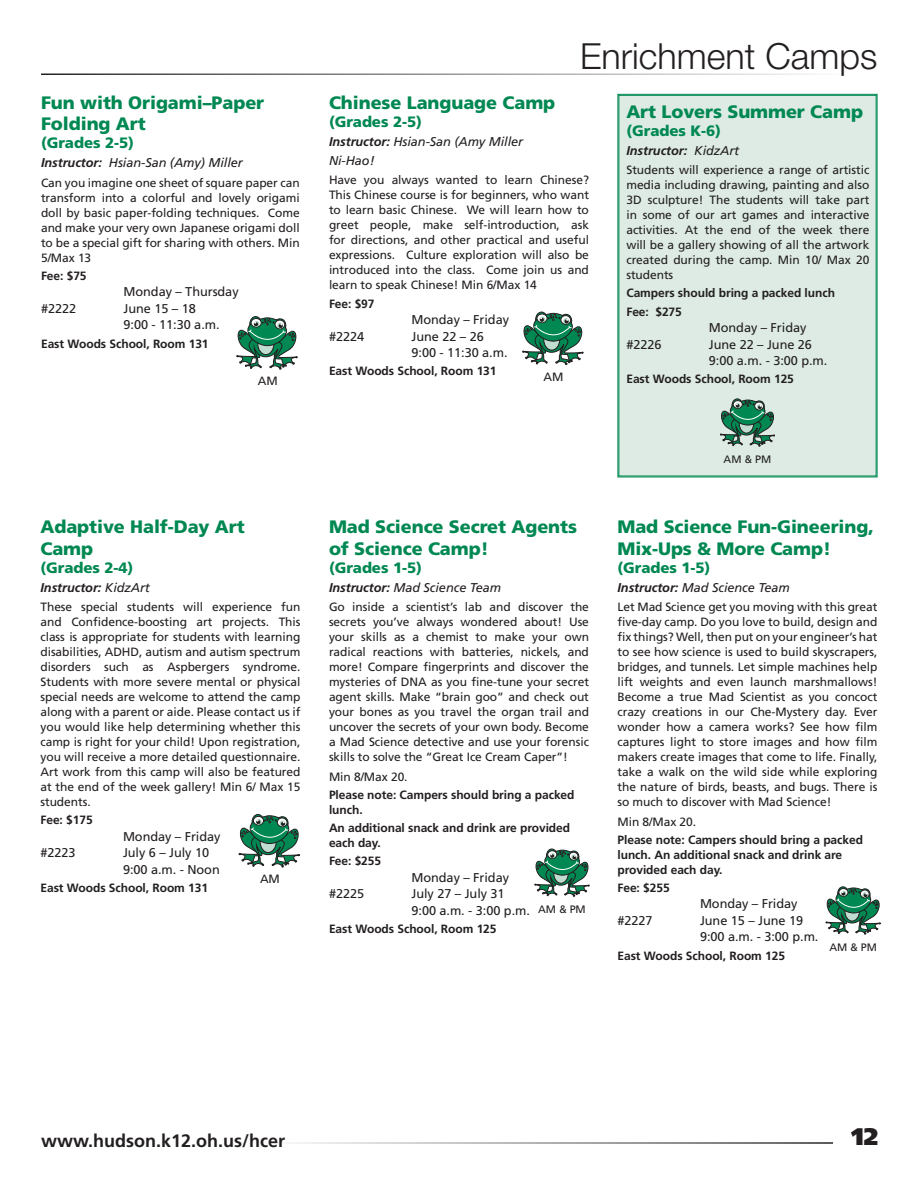
<style>
.page{position:relative;width:918px;height:1188px;background:#fff}
.page>*{position:absolute;margin:0;border:0;box-sizing:border-box;transform-origin:0 0}
.t1{font:300 36px "Helvetica Neue";color:#231f20}
.t2{font:900 24px "Frutiger";color:#231f20}
.t3{font:900 18px/21.6px "Frutiger";letter-spacing:-.005em;color:#008852}
.t4{font:700 18px "Frutiger";color:#231f20}
.t5{font:900 15px "Frutiger";letter-spacing:-.005em;color:#008852}
.t6{font:12.75px/16.5px "Frutiger";letter-spacing:-.005em;color:#231f20}
.t7{font:italic 12.75px/19.4px "Frutiger";letter-spacing:-.005em;color:#231f20}
.t8{font:italic 700 12.75px "Frutiger";letter-spacing:-.005em;color:#231f20}
.t9{font:12px/15px "Frutiger";letter-spacing:-.005em;color:#231f20;text-align:justify}
.t10{font:700 12px/15px "Frutiger";letter-spacing:-.005em;color:#231f20}
.t11{font:10.8px "Frutiger";letter-spacing:-.005em;color:#231f20}
.s1{font-weight:700}
.s2{font-weight:400}
</style>
<div class="page">
<div style="left:617px;top:94px;width:261px;height:384px;background:#ddebe4"></div>
<div style="left:732px;top:399px;width:11px;height:14px;border:1px solid #231f20;border-radius:50%"></div>
<svg style="left:720px;top:400px;width:55px;height:46px;background:#609680"></svg>
<div style="left:250px;top:316px;width:12px;height:16px;border:1px solid #231f20;border-radius:50%"></div>
<svg style="left:237px;top:318px;width:60px;height:51px"></svg>
<div style="left:838px;top:887px;width:10px;height:13px;border:1px solid #231f20;border-radius:50%"></div>
<svg style="left:826px;top:888px;width:55px;height:46px"></svg>
<div style="left:252px;top:814px;width:12px;height:16px;border:1px solid #231f20;border-radius:50%"></div>
<svg style="left:239px;top:815px;width:61px;height:52px"></svg>
<div style="left:546px;top:849px;width:11px;height:14px;border:1px solid #231f20;border-radius:50%"></div>
<svg style="left:535px;top:850px;width:54px;height:47px"></svg>
<div style="left:536px;top:312px;width:12px;height:15px;border:1px solid #231f20;border-radius:50%"></div>
<svg style="left:522px;top:313px;width:61px;height:52px"></svg>
<h3 class="t3" style="left:41px;top:91px;width:225px">Fun with Origami–Paper<br>Folding Art</h3>
<p class="t5" style="left:41px;top:134px;width:94px">(Grades 2-5)</p>
<p class="t7" style="left:41px;top:153px;width:203px"><span class="s1">Instructor:</span> Hsian-San (Amy) Miller</p>
<p class="t9" style="left:41px;top:175px;width:260px">Can you imagine one sheet of square paper can transform into a colorful and lovely origami doll by basic paper-folding techniques. Come and make your very own Japanese origami doll to be a special gift for sharing with others. Min 5/Max 13</p>
<p class="t10" style="left:41px;top:268px;width:47px">Fee: $75</p>
<p class="t6" style="left:124px;top:284px;width:117px">Monday – Thursday</p>
<p class="t6" style="left:41px;top:300px;width:37px">#2222</p>
<p class="t6" style="left:124px;top:300px;width:98px">June 15 – 18<br>9:00 - 11:30 a.m.</p>
<p class="t10" style="left:41px;top:336px;width:169px">East Woods School, Room 131</p>
<p class="t9" style="left:258px;top:373px;width:21px">AM</p>
<h3 class="t3" style="left:40px;top:516px;width:206px">Adaptive Half-Day Art<br>Camp</h3>
<p class="t5" style="left:40px;top:558px;width:94px">(Grades 2-4)</p>
<p class="t8" style="left:40px;top:580px;width:111px">Instructor: <span class="s2">KidzArt</span></p>
<p class="t9" style="left:40px;top:599px;width:262px">These special students will experience fun and Confidence-boosting art projects. This class is appropriate for students with learning disabilities, ADHD, autism and autism spectrum disorders such as Aspbergers syndrome.<br>Students with more severe mental or physical special needs are welcome to attend the camp along with a parent or aide. Please contact us if you would like help determining whether this camp is right for your child! Upon registration, you will receive a more detailed questionnaire.<br>Art work from this camp will also be featured at the end of the week gallery! Min 6/ Max 15 students.</p>
<p class="t10" style="left:40px;top:813px;width:54px">Fee: $175</p>
<p class="t6" style="left:123px;top:828px;width:99px">Monday – Friday</p>
<p class="t6" style="left:40px;top:845px;width:37px">#2223</p>
<p class="t6" style="left:123px;top:845px;width:98px">July 6 – July 10<br>9:00 a.m. - Noon</p>
<p class="t10" style="left:40px;top:880px;width:169px">East Woods School, Room 131</p>
<p class="t9" style="left:260px;top:871px;width:21px">AM</p>
<h1 class="t1" style="left:580px;top:34px;width:299px">Enrichment Camps</h1>
<h3 class="t3" style="left:626px;top:100px;width:238px">Art Lovers Summer Camp</h3>
<p class="t5" style="left:626px;top:121px;width:96px">(Grades K-6)</p>
<p class="t8" style="left:626px;top:143px;width:114px">Instructor: <span class="s2">KidzArt</span></p>
<p class="t9" style="left:626px;top:162px;width:245px">Students will experience a range of artistic media including drawing, painting and also 3D sculpture! The students will take part in some of our art games and interactive activities. At the end of the week there will be a gallery showing of all the artwork created during the camp. Min 10/ Max 20 students</p>
<p class="t10" style="left:626px;top:284px;width:210px;line-height:18.3px">Campers should bring a packed lunch<br>Fee: $275</p>
<p class="t6" style="left:709px;top:319px;width:99px">Monday – Friday</p>
<p class="t6" style="left:626px;top:336px;width:37px">#2226</p>
<p class="t6" style="left:709px;top:336px;width:120px">June 22 – June 26<br>9:00 a.m. - 3:00 p.m.</p>
<p class="t10" style="left:626px;top:372px;width:169px">East Woods School, Room 125</p>
<h3 class="t3" style="left:329px;top:91px;width:228px">Chinese Language Camp</h3>
<p class="t5" style="left:329px;top:112px;width:94px">(Grades 2-5)</p>
<p class="t7" style="left:329px;top:132px;width:196px"><span class="s1">Instructor:</span> Hsian-San (Amy Miller<br>Ni-Hao!</p>
<p class="t9" style="left:329px;top:173px;width:262px">Have you always wanted to learn Chinese?<br>This Chinese course is for beginners, who want to learn basic Chinese. We will learn how to greet people, make self-introduction, ask for directions, and other practical and useful expressions. Culture exploration will also be introduced into the class. Come join us and learn to speak Chinese! Min 6/Max 14</p>
<p class="t10" style="left:329px;top:296px;width:47px">Fee: $97</p>
<p class="t6" style="left:412px;top:311px;width:99px">Monday – Friday</p>
<p class="t6" style="left:329px;top:328px;width:37px">#2224</p>
<p class="t6" style="left:412px;top:328px;width:98px">June 22 – 26<br>9:00 - 11:30 a.m.</p>
<p class="t10" style="left:329px;top:364px;width:169px">East Woods School, Room 131</p>
<p class="t9" style="left:544px;top:369px;width:21px">AM</p>
<h3 class="t3" style="left:329px;top:516px;width:250px">Mad Science Secret Agents of Science Camp!</h3>
<p class="t5" style="left:329px;top:558px;width:94px">(Grades 1-5)</p>
<p class="t7" style="left:329px;top:578px;width:174px"><span class="s1">Instructor:</span> Mad Science Team</p>
<p class="t9" style="left:329px;top:599px;width:262px">Go inside a scientist’s lab and discover the secrets you’ve always wondered about! Use your skills as a chemist to make your own radical reactions with batteries, nickels, and more! Compare fingerprints and discover the mysteries of DNA as you fine-tune your secret agent skills. Make “brain goo” and check out your bones as you travel the organ trail and uncover the secrets of your own body. Become a Mad Science detective and use your forensic skills to solve the “Great Ice Cream Caper”!</p>
<p class="t9" style="left:329px;top:769px;width:80px">Min 8/Max 20.</p>
<p class="t10" style="left:329px;top:787px;width:247px">Please note: Campers should bring a packed lunch.</p>
<p class="t10" style="left:329px;top:820px;width:243px">An additional snack and drink are provided each day.</p>
<p class="t10" style="left:329px;top:853px;width:54px">Fee: $255</p>
<p class="t6" style="left:412px;top:869px;width:99px">Monday – Friday</p>
<p class="t6" style="left:329px;top:885px;width:37px">#2225</p>
<p class="t6" style="left:412px;top:885px;width:120px">July 27 – July 31<br>9:00 a.m. - 3:00 p.m.</p>
<p class="t10" style="left:329px;top:921px;width:169px">East Woods School, Room 125</p>
<p class="t11" style="left:538px;top:903px;width:49px">AM &amp; PM</p>
<p class="t11" style="left:724px;top:453px;width:49px">AM &amp; PM</p>
<h3 class="t3" style="left:618px;top:516px;width:258px">Mad Science Fun-Gineering,<br>Mix-Ups &amp; More Camp!</h3>
<p class="t5" style="left:618px;top:558px;width:94px">(Grades 1-5)</p>
<p class="t7" style="left:618px;top:578px;width:174px"><span class="s1">Instructor:</span> Mad Science Team</p>
<p class="t9" style="left:618px;top:599px;width:262px">Let Mad Science get you moving with this great five-day camp. Do you love to build, design and fix things? Well, then put on your engineer’s hat to see how science is used to build skyscrapers, bridges, and tunnels. Let simple machines help lift weights and even launch marshmallows!<br>Become a true Mad Scientist as you concoct crazy creations in our Che-Mystery day. Ever wonder how a camera works? See how film captures light to store images and how film makers create images that come to life. Finally, take a walk on the wild side while exploring the nature of birds, beasts, and bugs. There is so much to discover with Mad Science!</p>
<p class="t9" style="left:618px;top:814px;width:80px">Min 8/Max 20.</p>
<p class="t10" style="left:618px;top:832px;width:247px">Please note: Campers should bring a packed lunch. An additional snack and drink are provided each day.</p>
<p class="t10" style="left:618px;top:880px;width:54px">Fee: $255</p>
<p class="t6" style="left:700px;top:896px;width:99px">Monday – Friday</p>
<p class="t6" style="left:618px;top:912px;width:37px">#2227</p>
<p class="t6" style="left:700px;top:912px;width:120px">June 15 – June 19<br>9:00 a.m. - 3:00 p.m.</p>
<p class="t10" style="left:618px;top:948px;width:169px">East Woods School, Room 125</p>
<p class="t11" style="left:829px;top:941px;width:49px">AM &amp; PM</p>
<h3 class="t4" style="left:41px;top:1130px;width:246px">www.hudson.k12.oh.us/hcer</h3>
<h2 class="t2" style="left:851px;top:1122px;width:28px">12</h2>
</div>
